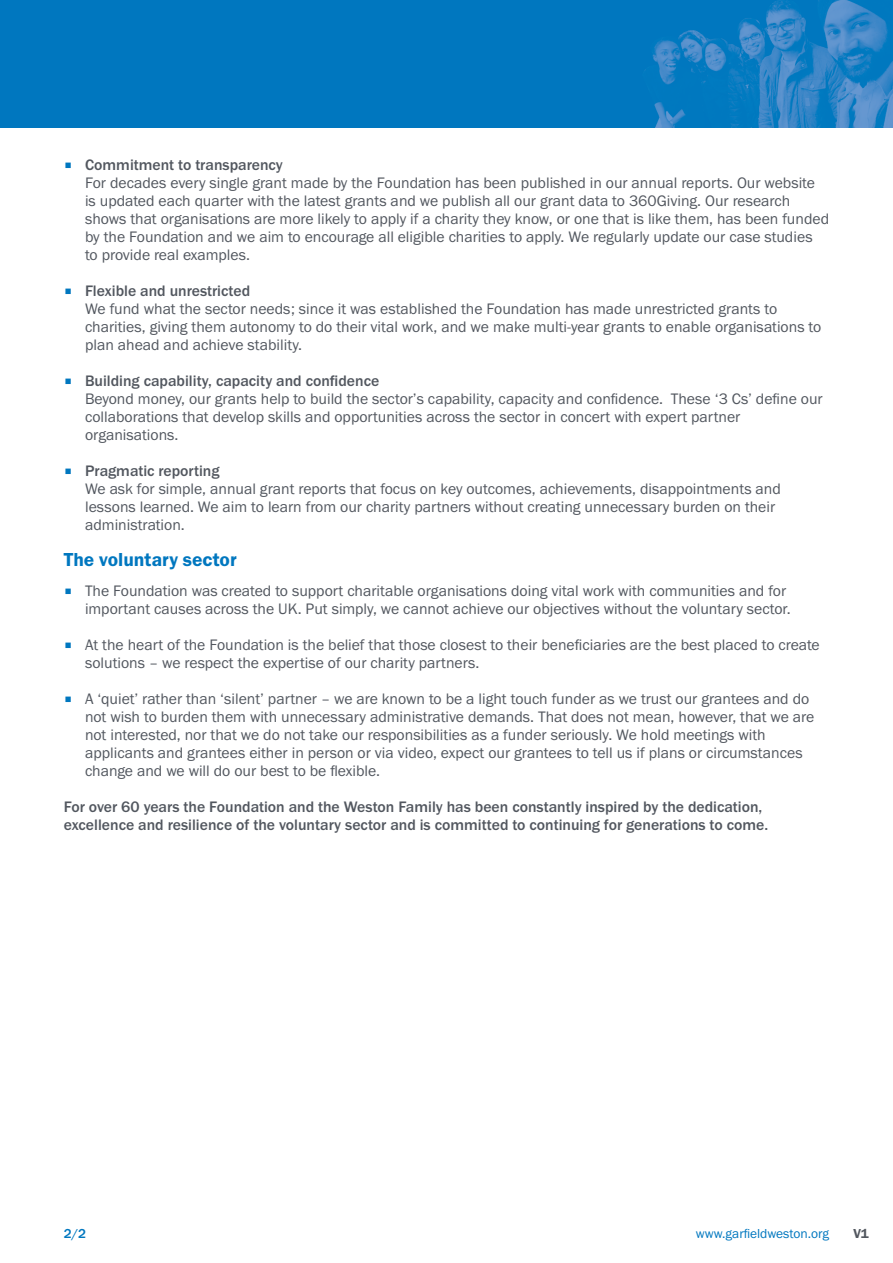
<style>
.page{position:relative;width:893px;height:1263px;background:#fff}
.page>*{position:absolute;margin:0;border:0;box-sizing:border-box;transform-origin:0 0}
.t1{font:19.5px "Franklin Gothic URW Dem";color:#0077bf}
.t2{font:15.75px/18px "Franklin Gothic URW Boo";color:#52575f}
.t3{font:500 15.75px/18px "Franklin Gothic URW";color:#52575f}
.t4{font:13.5px "Franklin Gothic URW Boo";color:#0077bf}
.t5{font:500 13.5px "Franklin Gothic URW";color:#0077bf}
.t6{font:13.5px "Franklin Gothic URW Dem";color:#52575f}
.s1{font-family:"Lucida Grande";font-weight:400;color:#0077bf}
.s2{font-family:"Lucida Grande";color:#0077bf}
</style>
<div class="page">
<div style="left:0;top:0;width:893px;height:128px;background:#0077bf"></div>
<img style="left:644px;top:0;width:249px;height:128px">
<p class="t3" style="left:64px;top:158px;width:221px"><span class="s1">■</span> Commitment to transparency</p>
<p class="t2" style="left:85px;top:176px;width:746px">For decades every single grant made by the Foundation has been published in our annual reports. Our website is updated each quarter with the latest grants and we publish all our grant data to 360Giving. Our research shows that organisations are more likely to apply if a charity they know, or one that is like them, has been funded by the Foundation and we aim to encourage all eligible charities to apply. We regularly update our case studies to provide real examples.</p>
<p class="t3" style="left:64px;top:284px;width:188px"><span class="s1">■</span> Flexible and unrestricted</p>
<p class="t2" style="left:85px;top:302px;width:738px">We fund what the sector needs; since it was established the Foundation has made unrestricted grants to charities, giving them autonomy to do their vital work, and we make multi-year grants to enable organisations to plan ahead and achieve stability.</p>
<p class="t3" style="left:64px;top:374px;width:317px"><span class="s1">■</span> Building capability, capacity and confidence</p>
<p class="t2" style="left:85px;top:392px;width:739px">Beyond money, our grants help to build the sector’s capability, capacity and confidence. These ‘3 Cs’ define our collaborations that develop skills and opportunities across the sector in concert with expert partner organisations.</p>
<p class="t3" style="left:64px;top:464px;width:157px"><span class="s1">■</span> Pragmatic reporting</p>
<p class="t2" style="left:85px;top:482px;width:697px">We ask for simple, annual grant reports that focus on key outcomes, achievements, disappointments and lessons learned. We aim to learn from our charity partners without creating unnecessary burden on their administration.</p>
<p class="t1" style="left:64px;top:553px;width:174px">The voluntary sector</p>
<p class="t2" style="left:64px;top:585px;width:728px;text-align:right"><span class="s2">■</span> The Foundation was created to support charitable organisations doing vital work with communities and for important causes across the UK. Put simply, we cannot achieve our objectives without the voluntary sector.</p>
<p class="t2" style="left:85px;top:639px;width:736px;text-indent:-21px"><span class="s2">■</span> At the heart of the Foundation is the belief that those closest to their beneficiaries are the best placed to create solutions – we respect the expertise of our charity partners.</p>
<p class="t2" style="left:85px;top:693px;width:731px;text-indent:-21px"><span class="s2">■</span> A ‘quiet’ rather than ‘silent’ partner – we are known to be a light touch funder as we trust our grantees and do not wish to burden them with unnecessary administrative demands. That does not mean, however, that we are not interested, nor that we do not take our responsibilities as a funder seriously. We hold meetings with applicants and grantees either in person or via video, expect our grantees to tell us if plans or circumstances change and we will do our best to be flexible.</p>
<p class="t3" style="left:64px;top:801px;width:706px">For over 60 years the Foundation and the Weston Family has been constantly inspired by the dedication, excellence and resilience of the voluntary sector and is committed to continuing for generations to come.</p>
<p class="t5" style="left:64px;top:1229px;width:24px">2/2</p>
<p class="t4" style="left:696px;top:1229px;width:135px">www.garfieldweston.org</p>
<p class="t6" style="left:853px;top:1229px;width:17px">V1</p>
</div>
